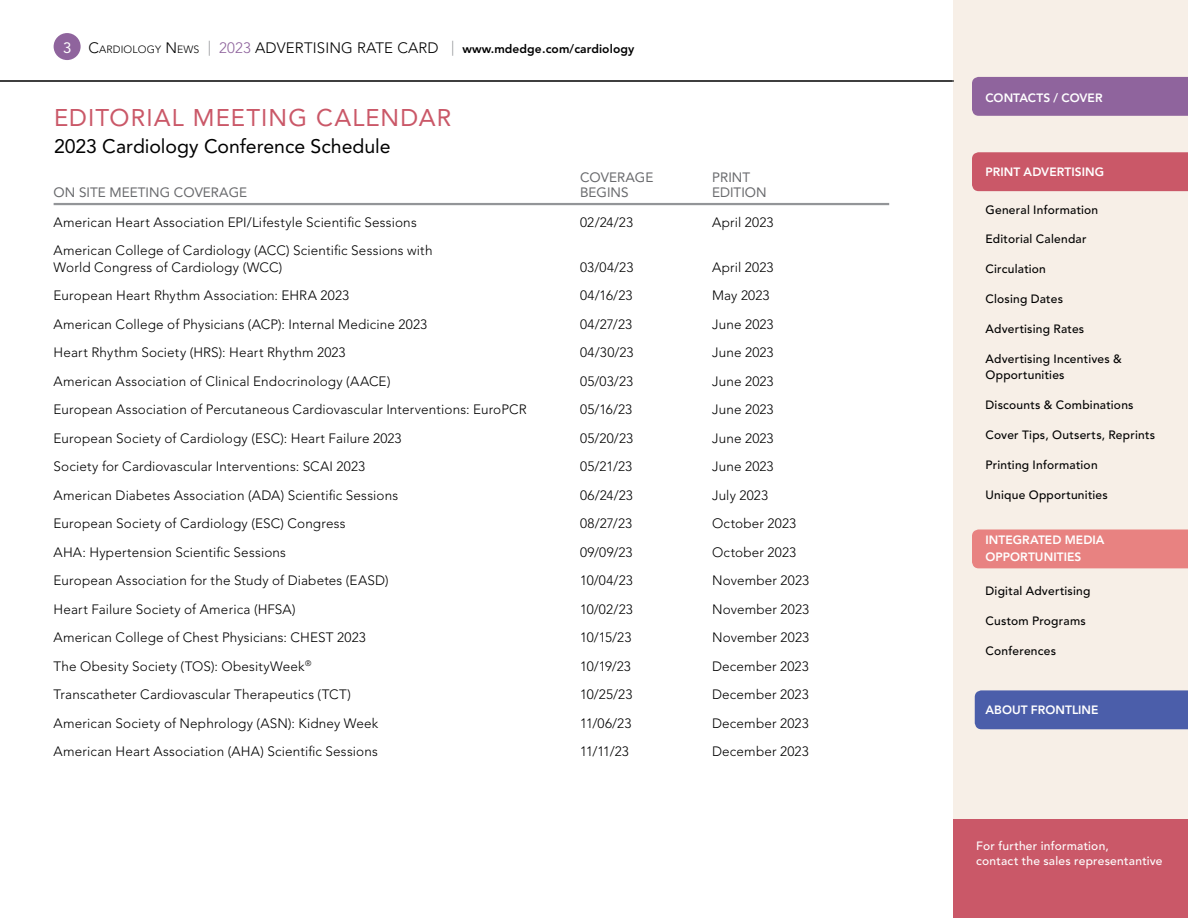
<style>
.page{position:relative;width:1188px;height:918px;background:#fff}
.page>*{position:absolute;margin:0;border:0;box-sizing:border-box;transform-origin:0 0}
.t1{font:24px "Avenir LT Std";letter-spacing:.045em;color:#ca5868}
.t2{font:19.5px "Avenir LT Std";color:#000}
.t3{font:15px "Avenir LT Std";color:#fff}
.t4{font:300 13.5px/16.5px "Avenir LT Std";letter-spacing:.01em;color:#000}
.t5{font:13.5px "Avenir LT Std";color:#696a6d}
.t6{font:500 12px/16.5px "Avenir LT Std";letter-spacing:.02em;color:#000}
.t7{font:800 12px/16.5px "Avenir LT Std";letter-spacing:.005em;color:#fff}
.t8{font:800 12px "Avenir LT Std";letter-spacing:.01em;color:#000}
.t9{font:500 12px/15px "Avenir LT Std";letter-spacing:.02em;color:#fff}
.s1{font-weight:300;font-size:15px}
.s2{font-weight:300;font-size:10.5px}
.s3{font-weight:300;font-size:15px;color:#939598}
.s4{font-weight:300;font-size:15px;color:#8f649d}
</style>
<div class="page">
<div style="left:953px;top:0;width:235px;height:918px;background:#f7efe7"></div>
<div style="left:953px;top:819px;width:235px;height:99px;background:#ca5868"></div>
<div style="left:972px;top:77px;width:216px;height:39px;background:#8f649d"></div>
<div style="left:972px;top:152px;width:216px;height:39px;background:#ca5868"></div>
<div style="left:972px;top:530px;width:216px;height:38px;background:#e88281"></div>
<div style="left:975px;top:690px;width:213px;height:39px;background:#4b5eaa"></div>
<div style="left:54px;top:33px;width:27px;height:27px;background:#8f649d;border-radius:50%"></div>
<hr style="left:0;top:81px;width:954px;height:1px;background:#000">
<hr style="left:54px;top:203px;width:835px;height:2px;background:#939598">
<p class="t3" style="left:63px;top:39px;width:10px">3</p>
<p class="t8" style="left:88px;top:42px;width:547px"><span class="s1">C</span><span class="s2">ARDIOLOGY</span> <span class="s1">N</span><span class="s2">EWS</span> <span class="s3">|</span> <span class="s4">2023</span> <span class="s1">ADVERTISING RATE CARD</span> <span class="s3">|</span> www.mdedge.com/cardiology</p>
<h1 class="t1" style="left:54px;top:104px;width:399px">EDITORIAL MEETING CALENDAR</h1>
<h2 class="t2" style="left:54px;top:135px;width:338px">2023 Cardiology Conference Schedule</h2>
<p class="t5" style="left:580px;top:169px;width:75px">COVERAGE</p>
<p class="t5" style="left:712px;top:169px;width:40px">PRINT</p>
<p class="t5" style="left:54px;top:184px;width:195px">ON SITE MEETING COVERAGE</p>
<p class="t5" style="left:580px;top:184px;width:50px">BEGINS</p>
<p class="t5" style="left:712px;top:184px;width:56px">EDITION</p>
<p class="t4" style="left:54px;top:214px;width:365px">American Heart Association EPI/Lifestyle Scientific Sessions</p>
<p class="t4" style="left:580px;top:214px;width:54px">02/24/23</p>
<p class="t4" style="left:712px;top:214px;width:63px">April 2023</p>
<p class="t4" style="left:54px;top:243px;width:380px">American College of Cardiology (ACC) Scientific Sessions with<br>World Congress of Cardiology (WCC)</p>
<p class="t4" style="left:580px;top:259px;width:55px">03/04/23</p>
<p class="t4" style="left:712px;top:259px;width:63px">April 2023</p>
<p class="t4" style="left:54px;top:288px;width:297px">European Heart Rhythm Association: EHRA 2023</p>
<p class="t4" style="left:580px;top:288px;width:54px">04/16/23</p>
<p class="t4" style="left:712px;top:288px;width:59px">May 2023</p>
<p class="t4" style="left:54px;top:316px;width:375px">American College of Physicians (ACP): Internal Medicine 2023</p>
<p class="t4" style="left:580px;top:316px;width:54px">04/27/23</p>
<p class="t4" style="left:712px;top:316px;width:63px">June 2023</p>
<p class="t4" style="left:54px;top:345px;width:294px">Heart Rhythm Society (HRS): Heart Rhythm 2023</p>
<p class="t4" style="left:580px;top:345px;width:55px">04/30/23</p>
<p class="t4" style="left:712px;top:345px;width:63px">June 2023</p>
<p class="t4" style="left:54px;top:373px;width:338px">American Association of Clinical Endocrinology (AACE)</p>
<p class="t4" style="left:580px;top:373px;width:55px">05/03/23</p>
<p class="t4" style="left:712px;top:373px;width:63px">June 2023</p>
<p class="t4" style="left:54px;top:402px;width:475px">European Association of Percutaneous Cardiovascular Interventions: EuroPCR</p>
<p class="t4" style="left:580px;top:402px;width:54px">05/16/23</p>
<p class="t4" style="left:712px;top:402px;width:63px">June 2023</p>
<p class="t4" style="left:54px;top:430px;width:350px">European Society of Cardiology (ESC): Heart Failure 2023</p>
<p class="t4" style="left:580px;top:430px;width:55px">05/20/23</p>
<p class="t4" style="left:712px;top:430px;width:63px">June 2023</p>
<p class="t4" style="left:54px;top:459px;width:313px">Society for Cardiovascular Interventions: SCAI 2023</p>
<p class="t4" style="left:580px;top:459px;width:54px">05/21/23</p>
<p class="t4" style="left:712px;top:459px;width:63px">June 2023</p>
<p class="t4" style="left:54px;top:487px;width:346px">American Diabetes Association (ADA) Scientific Sessions</p>
<p class="t4" style="left:580px;top:487px;width:54px">06/24/23</p>
<p class="t4" style="left:712px;top:487px;width:57px">July 2023</p>
<p class="t4" style="left:54px;top:516px;width:294px">European Society of Cardiology (ESC) Congress</p>
<p class="t4" style="left:580px;top:516px;width:54px">08/27/23</p>
<p class="t4" style="left:712px;top:516px;width:86px">October 2023</p>
<p class="t4" style="left:54px;top:544px;width:234px">AHA: Hypertension Scientific Sessions</p>
<p class="t4" style="left:580px;top:544px;width:54px">09/09/23</p>
<p class="t4" style="left:712px;top:544px;width:86px">October 2023</p>
<p class="t4" style="left:54px;top:573px;width:336px">European Association for the Study of Diabetes (EASD)</p>
<p class="t4" style="left:580px;top:573px;width:54px">10/04/23</p>
<p class="t4" style="left:712px;top:573px;width:99px">November 2023</p>
<p class="t4" style="left:54px;top:601px;width:244px">Heart Failure Society of America (HFSA)</p>
<p class="t4" style="left:580px;top:601px;width:54px">10/02/23</p>
<p class="t4" style="left:712px;top:601px;width:99px">November 2023</p>
<p class="t4" style="left:54px;top:630px;width:314px">American College of Chest Physicians: CHEST 2023</p>
<p class="t4" style="left:580px;top:630px;width:53px">10/15/23</p>
<p class="t4" style="left:712px;top:630px;width:99px">November 2023</p>
<p class="t4" style="left:54px;top:658px;width:259px">The Obesity Society (TOS): ObesityWeek<sup>®</sup></p>
<p class="t4" style="left:580px;top:658px;width:52px">10/19/23</p>
<p class="t4" style="left:712px;top:658px;width:98px">December 2023</p>
<p class="t4" style="left:54px;top:687px;width:299px">Transcatheter Cardiovascular Therapeutics (TCT)</p>
<p class="t4" style="left:580px;top:687px;width:54px">10/25/23</p>
<p class="t4" style="left:712px;top:687px;width:98px">December 2023</p>
<p class="t4" style="left:54px;top:715px;width:326px">American Society of Nephrology (ASN): Kidney Week</p>
<p class="t4" style="left:580px;top:715px;width:53px">11/06/23</p>
<p class="t4" style="left:712px;top:715px;width:98px">December 2023</p>
<p class="t4" style="left:54px;top:744px;width:326px">American Heart Association (AHA) Scientific Sessions</p>
<p class="t4" style="left:580px;top:744px;width:50px">11/11/23</p>
<p class="t4" style="left:712px;top:744px;width:98px">December 2023</p>
<p class="t7" style="left:986px;top:89px;width:119px">CONTACTS / COVER</p>
<p class="t7" style="left:986px;top:164px;width:120px">PRINT ADVERTISING</p>
<p class="t6" style="left:986px;top:202px;width:114px">General Information</p>
<p class="t6" style="left:986px;top:231px;width:103px">Editorial Calendar</p>
<p class="t6" style="left:986px;top:261px;width:62px">Circulation</p>
<p class="t6" style="left:986px;top:291px;width:79px">Closing Dates</p>
<p class="t6" style="left:986px;top:321px;width:100px">Advertising Rates</p>
<p class="t6" style="left:986px;top:351px;width:138px">Advertising Incentives &amp;<br>Opportunities</p>
<p class="t6" style="left:986px;top:397px;width:150px">Discounts &amp; Combinations</p>
<p class="t6" style="left:986px;top:427px;width:171px">Cover Tips, Outserts, Reprints</p>
<p class="t6" style="left:986px;top:457px;width:114px">Printing Information</p>
<p class="t6" style="left:986px;top:487px;width:124px">Unique Opportunities</p>
<p class="t7" style="left:986px;top:532px;width:121px">INTEGRATED MEDIA<br>OPPORTUNITIES</p>
<p class="t6" style="left:986px;top:583px;width:106px">Digital Advertising</p>
<p class="t6" style="left:986px;top:613px;width:102px">Custom Programs</p>
<p class="t6" style="left:986px;top:643px;width:72px">Conferences</p>
<p class="t7" style="left:986px;top:702px;width:115px">ABOUT FRONTLINE</p>
<p class="t9" style="left:976px;top:838px;width:188px">For further information,<br>contact the sales representantive</p>
</div>
